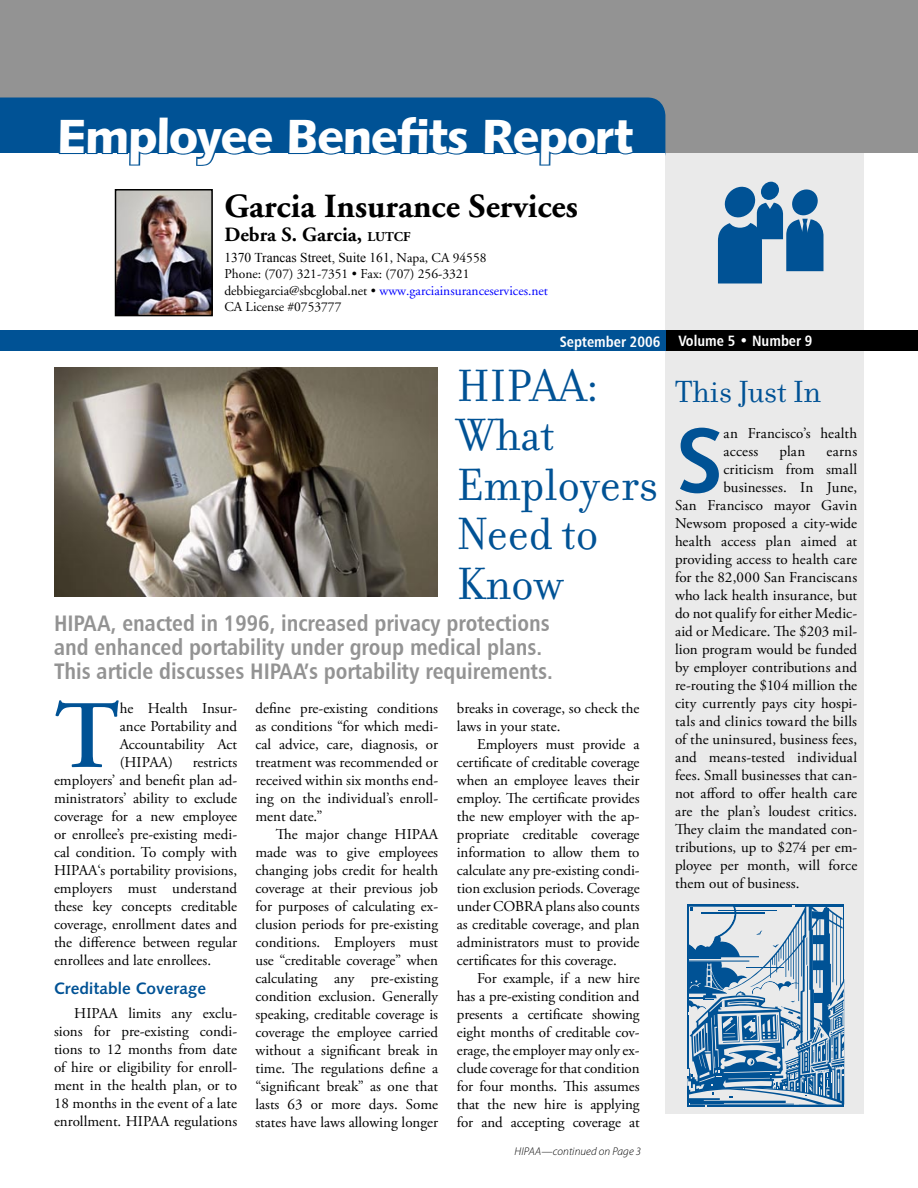
<style>
.page{position:relative;width:918px;height:1188px;background:#fff}
.page>*{position:absolute;margin:0;border:0;box-sizing:border-box;transform-origin:0 0}
.body_copy{font:600 96.45px "Adobe Garamond Pro";color:#005295}
.body_copy_first_para{font:91.8px "Humanist 531 BT Bold A";color:#005295}
.headline{font:48.75px/49.5px "Filosofia";color:#005295}
.t1{font:48px "Humanist 531 BT Black A";letter-spacing:-.025em;color:#fff}
.t2{font:700 33.75px "Adobe Garamond";color:#000}
.sidebar_head{font:33px "Filosofia";color:#005295}
.main_subhead{font:22.5px/24px "Humanist 777 BT Bold Condensed B";color:#939393}
.t3{font:700 20.25px "Adobe Garamond";color:#000}
.incopy_subhead{font:16.5px "Humanist 531 BT Bold A";color:#005295}
.body_copy-2{font:15px/18px "Adobe Garamond Pro";color:#000;text-align:justify}
.body_copy_first_para-2{font:15px/18px "Adobe Garamond Pro";letter-spacing:.01em;color:#000}
.t4{font:15px "Humanist 777 BT Bold Condensed B";color:#fff}
.t5{font:13.5px/16.2px "Adobe Garamond";color:#000}
.t6{font:13.5px "Times New Roman";color:#000}
.t7{font:italic 300 11.25px "Myriad Pro";letter-spacing:.005em;color:#000}
.s1{font-size:13.5px}
.s2{font-family:"Adobe Garamond"}
.s3{color:#00f}
</style>
<div class="page">
<div style="left:665px;top:135px;width:199px;height:978px;background:#eaeaea"></div>
<div style="left:665px;top:330px;width:253px;height:21px;background:#000"></div>
<div style="left:0;top:330px;width:665px;height:21px;background:#005295"></div>
<div style="left:761px;top:182px;width:18px;height:18px;background:#005295;border-radius:50%"></div>
<svg style="left:718px;top:186px;width:106px;height:98px"></svg>
<div style="left:0;top:0;width:918px;height:153px;background:#939393"></div>
<div style="left:0;top:98px;width:665px;height:55px;background:#005295"></div>
<svg style="left:57px;top:114px;width:218px;height:52px"></svg>
<div style="left:287px;top:114px;width:184px;height:41px;background:#005295"></div>
<svg style="left:482px;top:116px;width:154px;height:50px"></svg>
<img style="left:54px;top:368px;width:383px;height:229px">
<svg style="left:687px;top:905px;width:157px;height:202px"></svg>
<img style="left:118px;top:192px;width:92px;height:121px">
<div style="left:115px;top:189px;width:98px;height:127px;border:2px solid #000"></div>
<p class="t1" style="left:57px;top:106px;width:577px">Employee Benefits Report</p>
<p class="t2" style="left:224px;top:188px;width:355px">Garcia Insurance Services</p>
<p class="t3" style="left:224px;top:223px;width:188px">Debra S. Garcia, <span class="s1">LUTCF</span></p>
<p class="t6" style="left:224px;top:249px;width:264px">1370 Trancas Street, Suite 161<span class="s2">, Napa, CA 94558</span></p>
<p class="t5" style="left:224px;top:266px;width:247px">Phone: (707) 321-7351 • Fax: (707) 256-3321</p>
<p class="t5" style="left:224px;top:283px;width:325px">debbiegarcia@sbcglobal.net • <span class="s3">www.garciainsuranceservices.net<br></span>CA License #0753777</p>
<p class="t4" style="left:560px;top:332px;width:102px">September 2006</p>
<p class="t4" style="left:678px;top:332px;width:136px">Volume 5 • Number 9</p>
<p class="headline" style="left:457px;top:361px;width:203px">HIPAA:<br>What<br>Employers<br>Need to<br>Know</p>
<p class="main_subhead" style="left:54px;top:611px;width:500px">HIPAA, enacted in 1996, increased privacy protections and enhanced portability under group medical plans.<br>This article discusses HIPAA’s portability requirements.</p>
<p class="body_copy" style="left:54px;top:681px;width:67px">T</p>
<p class="body_copy-2" style="left:120px;top:700px;width:119px">he Health Insur&shy;ance Portability and Accountability Act (HIPAA)</p>
<p class="body_copy-2" style="left:54px;top:754px;width:185px;text-indent:139px">restricts employers’ and benefit plan ad&shy;ministrators’ ability to exclude coverage for a new employee or enrollee’s pre-existing medi&shy;cal condition. To comply with HIPAA‘s portability provisions, employers must understand these key concepts creditable coverage, enrollment dates and the difference between regular enrollees and late enrollees.</p>
<p class="incopy_subhead" style="left:54px;top:978px;width:154px">Creditable Coverage</p>
<p class="body_copy-2" style="left:54px;top:1005px;width:185px;text-indent:20px">HIPAA limits any exclu&shy;sions for pre-existing condi&shy;tions to 12 months from date of hire or eligibility for enroll&shy;ment in the health plan, or to 18 months in the event of a late enrollment. HIPAA regulations</p>
<p class="body_copy-2" style="left:255px;top:700px;width:184px">define pre-existing conditions as conditions “for which medi&shy;cal advice, care, diagnosis, or treatment was recommended or received within six months end&shy;ing on the individual’s enroll&shy;ment date.”</p>
<p class="body_copy-2" style="left:255px;top:826px;width:184px;text-indent:20px">The major change HIPAA made was to give employees changing jobs credit for health coverage at their previous job for purposes of calculating ex&shy;clusion periods for pre-existing conditions. Employers must use “creditable coverage” when calculating any pre-existing condition exclusion. Generally speaking, creditable coverage is coverage the employee carried without a significant break in time. The regulations define a “significant break” as one that lasts 63 or more days. Some states have laws allowing longer</p>
<p class="body_copy-2" style="left:457px;top:700px;width:184px">breaks in coverage, so check the laws in your state.</p>
<p class="body_copy-2" style="left:457px;top:736px;width:184px;text-indent:20px">Employers must provide a certificate of creditable coverage when an employee leaves their employ. The certificate provides the new employer with the ap&shy;propriate creditable coverage information to allow them to calculate any pre-existing condi&shy;tion exclusion periods. Coverage under COBRA plans also counts as creditable coverage, and plan administrators must to provide certificates for this coverage.</p>
<p class="body_copy-2" style="left:457px;top:970px;width:184px;text-indent:20px">For example, if a new hire has a pre-existing condition and presents a certificate showing eight months of creditable cov&shy;erage, the employer may only ex&shy;clude coverage for that condition for four months. This assumes that the new hire is applying for and accepting coverage at</p>
<p class="t7" style="left:515px;top:1145px;width:128px">HIPAA—continued on Page 3</p>
<p class="sidebar_head" style="left:675px;top:374px;width:148px">This Just In</p>
<p class="body_copy_first_para" style="left:675px;top:404px;width:50px">S</p>
<p class="body_copy_first_para-2" style="left:724px;top:425px;width:135px">an Francisco’s health access</p>
<p class="body_copy_first_para-2" style="left:780px;top:443px;width:27px">plan</p>
<p class="body_copy_first_para-2" style="left:827px;top:443px;width:32px">earns</p>
<p class="body_copy_first_para-2" style="left:724px;top:461px;width:135px">criticism from small</p>
<p class="body_copy_first_para-2" style="left:724px;top:479px;width:135px">businesses. In June,</p>
<p class="body_copy_first_para-2" style="left:675px;top:497px;width:184px">San Francisco mayor Gavin</p>
<p class="body_copy_first_para-2" style="left:675px;top:515px;width:184px">Newsom proposed a city-wide</p>
<p class="body_copy_first_para-2" style="left:675px;top:533px;width:184px">health access plan aimed at</p>
<p class="body_copy_first_para-2" style="left:675px;top:551px;width:184px">providing access to health care</p>
<p class="body_copy_first_para-2" style="left:675px;top:569px;width:184px">for the 82,000 San Franciscans</p>
<p class="body_copy_first_para-2" style="left:675px;top:587px;width:184px">who lack health insurance, but</p>
<p class="body_copy_first_para-2" style="left:675px;top:605px;width:184px">do not qualify for either Medic-</p>
<p class="body_copy_first_para-2" style="left:675px;top:623px;width:184px">aid or Medicare. The $203 mil-</p>
<p class="body_copy_first_para-2" style="left:675px;top:641px;width:184px">lion program would be funded</p>
<p class="body_copy_first_para-2" style="left:675px;top:659px;width:184px">by employer contributions and</p>
<p class="body_copy_first_para-2" style="left:675px;top:677px;width:184px">re-routing the $104 million the</p>
<p class="body_copy_first_para-2" style="left:675px;top:695px;width:184px">city currently pays city hospi-</p>
<p class="body_copy_first_para-2" style="left:675px;top:713px;width:184px">tals and clinics toward the bills</p>
<p class="body_copy_first_para-2" style="left:675px;top:731px;width:184px">of the uninsured, business fees,</p>
<p class="body_copy_first_para-2" style="left:675px;top:749px;width:184px">and means-tested individual</p>
<p class="body_copy_first_para-2" style="left:675px;top:767px;width:184px">fees. Small businesses that can-</p>
<p class="body_copy_first_para-2" style="left:675px;top:785px;width:184px">not afford to offer health care</p>
<p class="body_copy_first_para-2" style="left:675px;top:803px;width:184px">are the plan’s loudest critics.</p>
<p class="body_copy_first_para-2" style="left:675px;top:821px;width:184px">They claim the mandated con-</p>
<p class="body_copy_first_para-2" style="left:675px;top:839px;width:184px">tributions, up to $274 per em-</p>
<p class="body_copy_first_para-2" style="left:675px;top:857px;width:184px">ployee per month, will force</p>
<p class="body_copy_first_para-2" style="left:675px;top:875px;width:126px">them out of business.</p>
</div>
